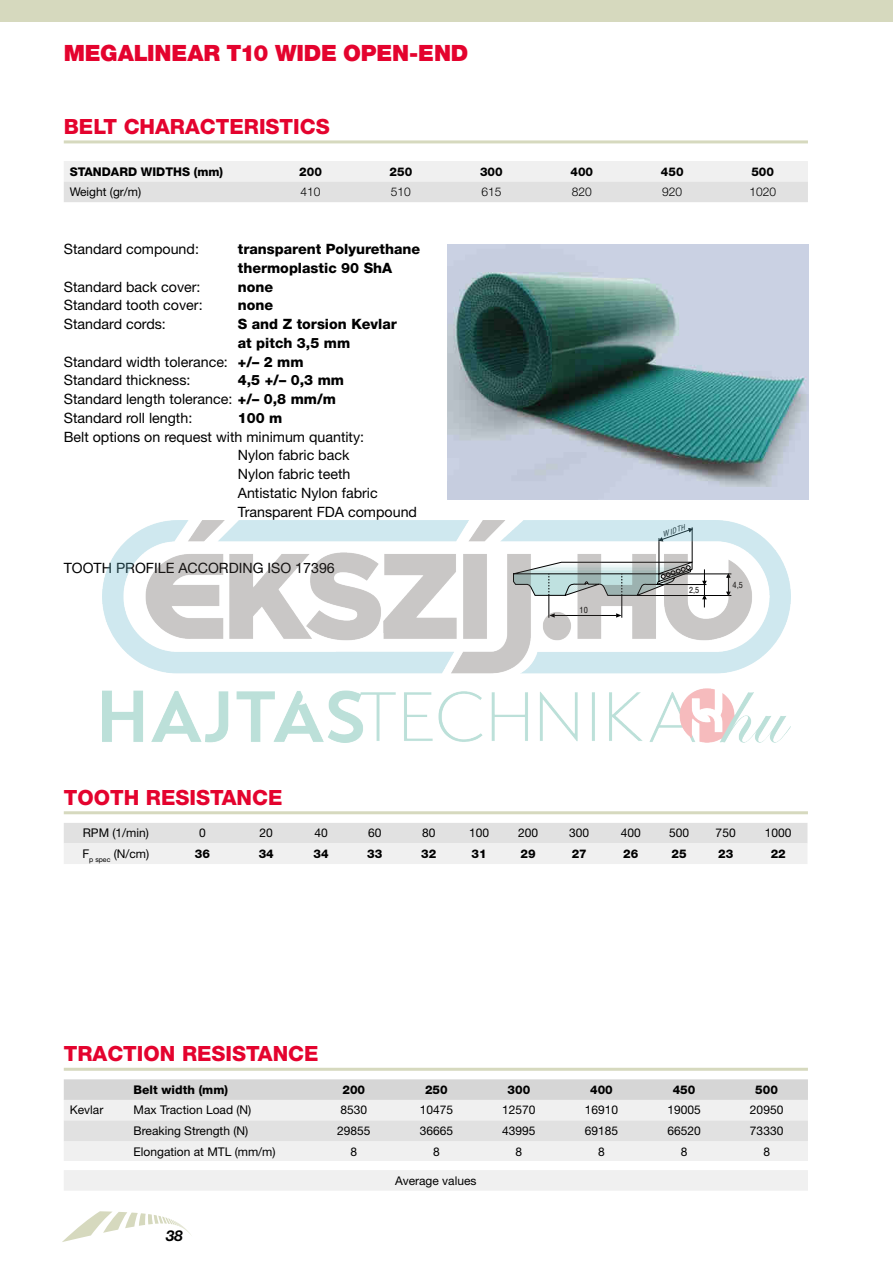
<style>
.page{position:relative;width:893px;height:1263px;background:#fff}
.page>*{position:absolute;margin:0;border:0;box-sizing:border-box;transform-origin:0 0}
.t1{font:900 22.5px "Helvetica Neue LT Std";letter-spacing:-.01em;color:#e4032e}
.t2{font:800 21px "Helvetica Neue LT Std";color:#e4032e}
.t3{font:italic 700 15px "Helvetica Neue LT Std";color:#000}
.t4{font:14.25px/18.8px "Helvetica Neue LT Std";color:#000}
.t5{font:800 14.25px/18.8px "Helvetica Neue LT Std";color:#000}
.t6{font:12px "Helvetica Neue LT Std";color:#000}
.t7{font:800 12px "Helvetica Neue LT Std";color:#000}
.t8{font:300 12px "Helvetica Neue LT Std";color:#000}
.t9{font:condensed 8.25px "Helvetica";color:#000}
.t10{font:italic condensed 7.35px "Helvetica";color:#000}
.s1{font-weight:800}
</style>
<div class="page">
<div style="left:0;top:0;width:893px;height:21px;background:#d6d9be"></div>
<svg style="left:62px;top:1211px;width:129px;height:31px"></svg>
<hr style="left:64px;top:140px;width:744px;height:3px;background:#d6d9be">
<hr style="left:64px;top:811px;width:744px;height:3px;background:#d6d9be">
<hr style="left:64px;top:1068px;width:744px;height:3px;background:#d6d9be">
<img style="left:447px;top:244px;width:362px;height:255px">
<svg style="left:64px;top:823px;width:743px;height:41px"></svg>
<div style="left:64px;top:1079px;width:744px;height:21px;background:#d6d6d6"></div>
<div style="left:64px;top:1100px;width:744px;height:91px;background:#f0f0f0"></div>
<div style="left:64px;top:1120px;width:744px;height:21px;background:#e1e1e1"></div>
<div style="left:64px;top:1161px;width:744px;height:9px;background:#fff"></div>
<svg style="left:64px;top:161px;width:744px;height:41px"></svg>
<img style="left:103px;top:521px;width:687px;height:221px">
<h1 class="t1" style="left:64px;top:39px;width:406px">MEGALINEAR T10 WIDE OPEN-END</h1>
<h2 class="t2" style="left:64px;top:114px;width:268px">BELT CHARACTERISTICS</h2>
<p class="t7" style="left:70px;top:164px;width:155px">STANDARD WIDTHS (mm)</p>
<p class="t7" style="left:299px;top:164px;width:24px">200</p>
<p class="t7" style="left:390px;top:164px;width:24px">250</p>
<p class="t7" style="left:480px;top:164px;width:24px">300</p>
<p class="t7" style="left:570px;top:164px;width:24px">400</p>
<p class="t7" style="left:661px;top:164px;width:24px">450</p>
<p class="t7" style="left:751px;top:164px;width:24px">500</p>
<p class="t6" style="left:70px;top:185px;width:73px">Weight (gr/m)</p>
<p class="t8" style="left:301px;top:185px;width:22px">410</p>
<p class="t8" style="left:391px;top:185px;width:22px">510</p>
<p class="t8" style="left:481px;top:185px;width:22px">615</p>
<p class="t8" style="left:572px;top:185px;width:22px">820</p>
<p class="t8" style="left:662px;top:185px;width:22px">920</p>
<p class="t8" style="left:749px;top:185px;width:28px">1020</p>
<p class="t4" style="left:64px;top:240px;width:137px">Standard compound:</p>
<p class="t5" style="left:238px;top:240px;width:184px">transparent Polyurethane thermoplastic 90 ShA</p>
<p class="t4" style="left:64px;top:277px;width:138px">Standard back cover:</p>
<p class="t5" style="left:238px;top:277px;width:37px">none</p>
<p class="t4" style="left:64px;top:296px;width:140px">Standard tooth cover:</p>
<p class="t5" style="left:238px;top:296px;width:37px">none</p>
<p class="t4" style="left:64px;top:315px;width:104px">Standard cords:</p>
<p class="t5" style="left:238px;top:315px;width:161px">S and Z torsion Kevlar</p>
<p class="t5" style="left:238px;top:333px;width:114px">at pitch 3,5 mm</p>
<p class="t4" style="left:64px;top:352px;width:241px">Standard width tolerance: <span class="s1">+/– 2 mm</span></p>
<p class="t4" style="left:64px;top:371px;width:128px">Standard thickness:</p>
<p class="t4" style="left:64px;top:371px;width:282px;text-indent:174px"><span class="s1">4,5 +/– 0,3 mm<br></span>Standard length tolerance: <span class="s1">+/– 0,8 mm/m<br></span>Standard roll length:</p>
<p class="t5" style="left:238px;top:408px;width:46px">100 m</p>
<p class="t4" style="left:238px;top:427px;width:181px;text-indent:-174px">Belt options on request with minimum quantity:<br>Nylon fabric back<br>Nylon fabric teeth<br>Antistatic Nylon fabric<br>Transparent FDA compound</p>
<p class="t4" style="left:64px;top:558px;width:273px">TOOTH PROFILE ACCORDING ISO 17396</p>
<h2 class="t2" style="left:64px;top:785px;width:220px">TOOTH RESISTANCE</h2>
<p class="t9" style="left:580px;top:605px;width:10px">10</p>
<p class="t10" style="left:661px;top:530px;width:25px;rotate:-19deg">WIDTH</p>
<p class="t9" style="left:689px;top:585px;width:12px">2,5</p>
<p class="t9" style="left:733px;top:580px;width:12px">4,5</p>
<p class="t6" style="left:83px;top:826px;width:68px">RPM (1/min)</p>
<p class="t6" style="left:199px;top:826px;width:8px">0</p>
<p class="t6" style="left:260px;top:826px;width:15px">20</p>
<p class="t6" style="left:314px;top:826px;width:15px">40</p>
<p class="t6" style="left:368px;top:826px;width:15px">60</p>
<p class="t6" style="left:422px;top:826px;width:15px">80</p>
<p class="t6" style="left:469px;top:826px;width:22px">100</p>
<p class="t6" style="left:518px;top:826px;width:22px">200</p>
<p class="t6" style="left:569px;top:826px;width:22px">300</p>
<p class="t6" style="left:621px;top:826px;width:22px">400</p>
<p class="t6" style="left:669px;top:826px;width:22px">500</p>
<p class="t6" style="left:716px;top:826px;width:22px">750</p>
<p class="t6" style="left:765px;top:826px;width:28px">1000</p>
<p class="t6" style="left:82px;top:846px;width:68px">F<sub>p</sub> <sub>spec</sub> (N/cm)</p>
<p class="t7" style="left:195px;top:846px;width:17px">36</p>
<p class="t7" style="left:259px;top:846px;width:17px">34</p>
<p class="t7" style="left:313px;top:846px;width:17px">34</p>
<p class="t7" style="left:367px;top:846px;width:17px">33</p>
<p class="t7" style="left:421px;top:846px;width:17px">32</p>
<p class="t7" style="left:471px;top:846px;width:17px">31</p>
<p class="t7" style="left:521px;top:846px;width:17px">29</p>
<p class="t7" style="left:572px;top:846px;width:17px">27</p>
<p class="t7" style="left:623px;top:846px;width:17px">26</p>
<p class="t7" style="left:671px;top:846px;width:17px">25</p>
<p class="t7" style="left:718px;top:846px;width:17px">23</p>
<p class="t7" style="left:771px;top:846px;width:17px">22</p>
<h2 class="t2" style="left:64px;top:1041px;width:256px">TRACTION RESISTANCE</h2>
<p class="t7" style="left:134px;top:1082px;width:96px">Belt width (mm)</p>
<p class="t7" style="left:342px;top:1082px;width:24px">200</p>
<p class="t7" style="left:425px;top:1082px;width:24px">250</p>
<p class="t7" style="left:508px;top:1082px;width:24px">300</p>
<p class="t7" style="left:590px;top:1082px;width:24px">400</p>
<p class="t7" style="left:673px;top:1082px;width:24px">450</p>
<p class="t7" style="left:755px;top:1082px;width:24px">500</p>
<p class="t6" style="left:70px;top:1103px;width:35px">Kevlar</p>
<p class="t6" style="left:134px;top:1103px;width:119px">Max Traction Load (N)</p>
<p class="t6" style="left:340px;top:1103px;width:28px">8530</p>
<p class="t6" style="left:420px;top:1103px;width:35px">10475</p>
<p class="t6" style="left:502px;top:1103px;width:35px">12570</p>
<p class="t6" style="left:585px;top:1103px;width:35px">16910</p>
<p class="t6" style="left:667px;top:1103px;width:35px">19005</p>
<p class="t6" style="left:750px;top:1103px;width:35px">20950</p>
<p class="t6" style="left:134px;top:1123px;width:116px">Breaking Strength (N)</p>
<p class="t6" style="left:337px;top:1123px;width:35px">29855</p>
<p class="t6" style="left:420px;top:1123px;width:35px">36665</p>
<p class="t6" style="left:502px;top:1123px;width:35px">43995</p>
<p class="t6" style="left:585px;top:1123px;width:35px">69185</p>
<p class="t6" style="left:667px;top:1123px;width:35px">66520</p>
<p class="t6" style="left:750px;top:1123px;width:35px">73330</p>
<p class="t6" style="left:134px;top:1144px;width:144px">Elongation at MTL (mm/m)</p>
<p class="t6" style="left:350px;top:1144px;width:8px">8</p>
<p class="t6" style="left:433px;top:1144px;width:8px">8</p>
<p class="t6" style="left:516px;top:1144px;width:8px">8</p>
<p class="t6" style="left:598px;top:1144px;width:8px">8</p>
<p class="t6" style="left:681px;top:1144px;width:8px">8</p>
<p class="t6" style="left:763px;top:1144px;width:8px">8</p>
<p class="t6" style="left:395px;top:1173px;width:83px">Average values</p>
<p class="t3" style="left:166px;top:1226px;width:18px">38</p>
</div>
